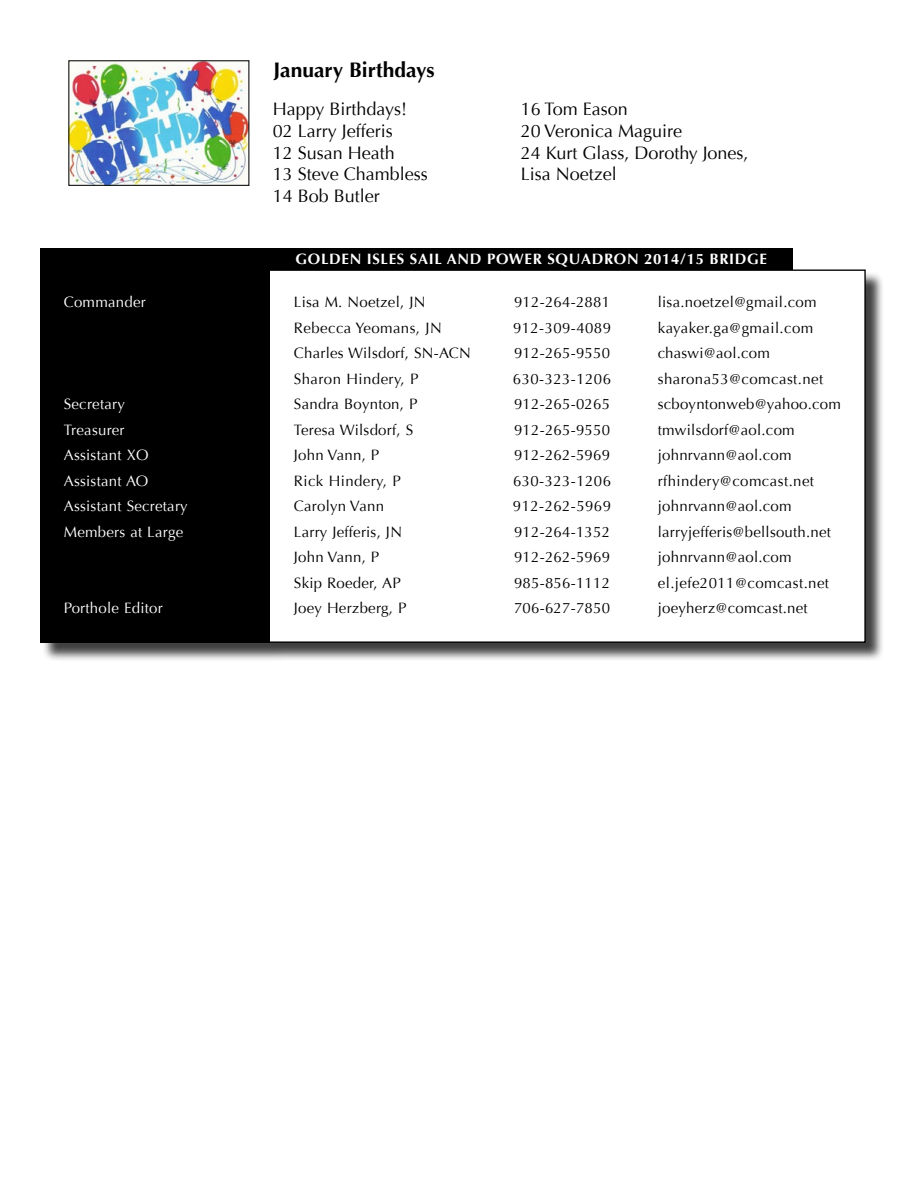
<style>
.page{position:relative;width:918px;height:1188px;background:#fff}
.page>*{position:absolute;margin:0;border:0;box-sizing:border-box;transform-origin:0 0}
.t1{font:700 21px "Optima";color:#000}
.t2{font:18px/21.6px "Optima";color:#000}
.t3{font:15px "Optima";letter-spacing:.015em;color:#000101}
.t4{font:15px "Optima";letter-spacing:.03em;color:#000}
.t5{font:15px "Optima";letter-spacing:.015em;color:#fff}
.t6{font:700 15px "Optima";letter-spacing:.045em;color:#fff}
.s1{color:#fff}
</style>
<div class="page">
<img style="left:70px;top:62px;width:177px;height:122px">
<div style="left:68px;top:60px;width:181px;height:126px;border:1px solid #111"></div>
<div style="left:269px;top:248px;width:524px;height:23px;background:#000"></div>
<div style="left:42px;top:250px;width:843px;height:412px;background:#000;opacity:.75"></div>
<div style="left:54px;top:270px;width:811px;height:372px;background:#fff"></div>
<div style="left:40px;top:248px;width:230px;height:395px;background:#000"></div>
<h1 class="t1" style="left:273px;top:58px;width:163px">January Birthdays</h1>
<p class="t2" style="left:273px;top:99px;width:156px">Happy Birthdays!<br>02 Larry Jefferis<br>12 Susan Heath<br>13 Steve Chambless<br>14 Bob Butler</p>
<p class="t2" style="left:521px;top:99px;width:229px">16 Tom Eason<br>20 Veronica Maguire<br>24 Kurt Glass, Dorothy Jones,<br>Lisa Noetzel</p>
<p class="t6" style="left:296px;top:250px;width:473px">GOLDEN ISLES SAIL AND POWER SQUADRON 2014/15 BRIDGE</p>
<p class="t5" style="left:64px;top:293px;width:83px">Commander</p>
<p class="t3" style="left:294px;top:293px;width:133px">Lisa M. Noetzel, JN</p>
<p class="t3" style="left:514px;top:293px;width:98px">912-264-2881</p>
<p class="t3" style="left:658px;top:293px;width:160px">lisa.noetzel@gmail.com</p>
<p class="t4" style="left:294px;top:319px;width:149px">Rebecca Yeomans, JN</p>
<p class="t4" style="left:513px;top:319px;width:100px">912-309-4089</p>
<p class="t4" style="left:658px;top:319px;width:165px">kayaker.ga@gmail.com<span class="s1">S</span></p>
<p class="t3" style="left:294px;top:344px;width:178px">Charles Wilsdorf, SN-ACN</p>
<p class="t3" style="left:514px;top:344px;width:98px">912-265-9550</p>
<p class="t3" style="left:658px;top:344px;width:114px">chaswi@aol.com</p>
<p class="t4" style="left:294px;top:370px;width:126px">Sharon Hindery, P</p>
<p class="t4" style="left:513px;top:370px;width:100px">630-323-1206</p>
<p class="t4" style="left:658px;top:370px;width:167px">sharona53@comcast.net</p>
<p class="t5" style="left:64px;top:395px;width:63px">Secretary</p>
<p class="t3" style="left:294px;top:395px;width:125px">Sandra Boynton, P</p>
<p class="t3" style="left:514px;top:395px;width:98px">912-265-0265</p>
<p class="t3" style="left:658px;top:395px;width:185px">scboyntonweb@yahoo.com</p>
<p class="t5" style="left:64px;top:421px;width:62px">Treasurer</p>
<p class="t3" style="left:294px;top:421px;width:121px">Teresa Wilsdorf, S</p>
<p class="t3" style="left:514px;top:421px;width:98px">912-265-9550</p>
<p class="t3" style="left:658px;top:421px;width:138px">tmwilsdorf@aol.com</p>
<p class="t5" style="left:64px;top:446px;width:86px">Assistant XO</p>
<p class="t3" style="left:294px;top:446px;width:87px">John Vann, P</p>
<p class="t3" style="left:514px;top:446px;width:98px">912-262-5969</p>
<p class="t3" style="left:658px;top:446px;width:135px">johnrvann@aol.com</p>
<p class="t5" style="left:64px;top:472px;width:86px">Assistant AO</p>
<p class="t4" style="left:294px;top:472px;width:108px">Rick Hindery, P</p>
<p class="t4" style="left:513px;top:472px;width:100px">630-323-1206</p>
<p class="t4" style="left:658px;top:472px;width:158px">rfhindery@comcast.net</p>
<p class="t5" style="left:64px;top:497px;width:125px">Assistant Secretary</p>
<p class="t3" style="left:294px;top:497px;width:92px">Carolyn Vann</p>
<p class="t4" style="left:513px;top:497px;width:100px">912-262-5969</p>
<p class="t3" style="left:658px;top:497px;width:135px">johnrvann@aol.com</p>
<p class="t5" style="left:64px;top:523px;width:121px">Members at Large</p>
<p class="t3" style="left:294px;top:523px;width:110px">Larry Jefferis, JN</p>
<p class="t3" style="left:514px;top:523px;width:98px">912-264-1352</p>
<p class="t3" style="left:658px;top:523px;width:175px">larryjefferis@bellsouth.net</p>
<p class="t3" style="left:294px;top:548px;width:87px">John Vann, P</p>
<p class="t3" style="left:514px;top:548px;width:98px">912-262-5969</p>
<p class="t3" style="left:658px;top:548px;width:135px">johnrvann@aol.com</p>
<p class="t3" style="left:294px;top:574px;width:108px">Skip Roeder, AP</p>
<p class="t3" style="left:514px;top:574px;width:98px">985-856-1112</p>
<p class="t4" style="left:658px;top:574px;width:173px">el.jefe2011@comcast.net</p>
<p class="t5" style="left:64px;top:599px;width:100px">Porthole Editor</p>
<p class="t3" style="left:294px;top:599px;width:114px">Joey Herzberg, P</p>
<p class="t3" style="left:514px;top:599px;width:98px">706-627-7850</p>
<p class="t3" style="left:658px;top:599px;width:151px">joeyherz@comcast.net</p>
</div>
